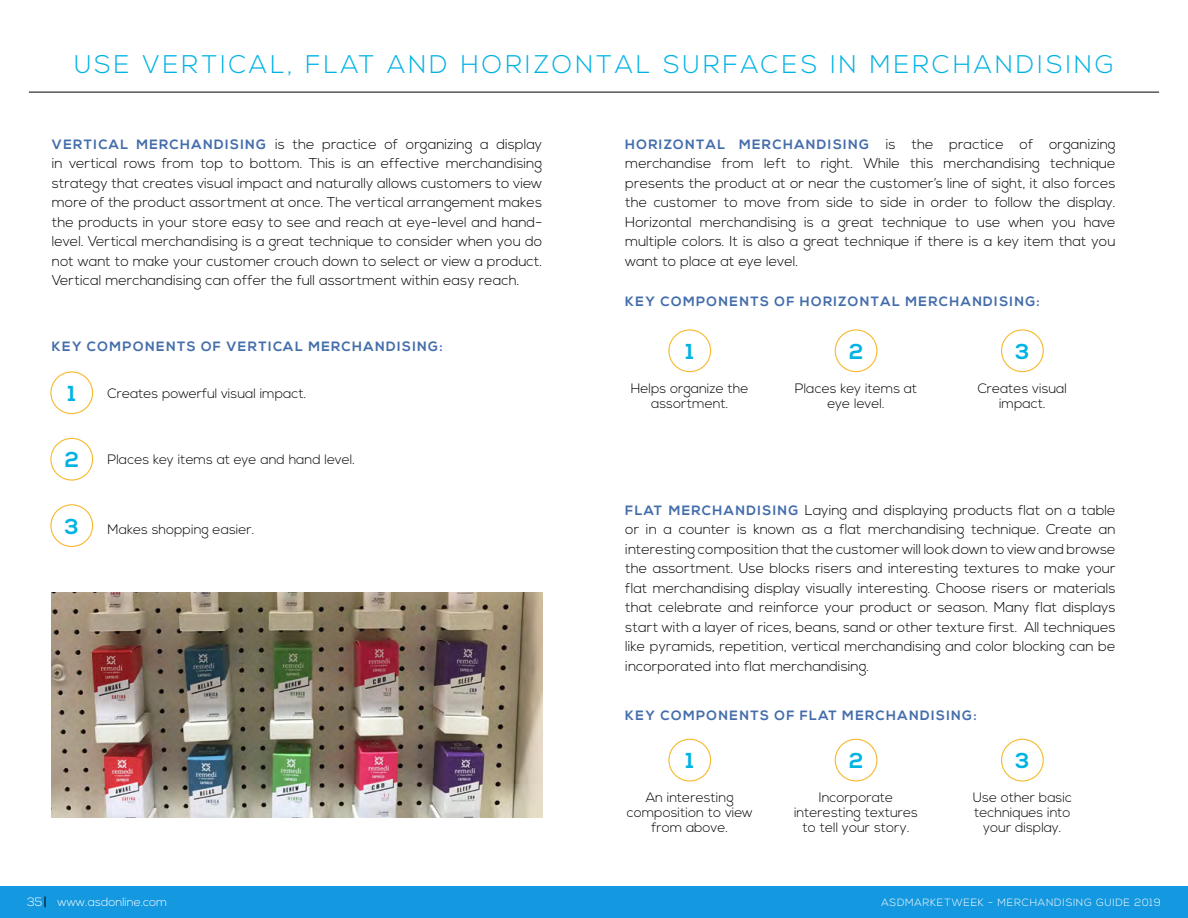
<style>
.page{position:relative;width:1188px;height:918px;background:#fff}
.page>*{position:absolute;margin:0;border:0;box-sizing:border-box;transform-origin:0 0}
.t1{font:300 25.5px "Nexa";letter-spacing:.12em;color:#00b3e3}
.t2{font:700 21.6px "Nexa";color:#00b3e3}
.t3{font:300 14.25px/19.5px "Nexa";color:#000;text-align:justify}
.t4{font:300 13.65px/14.7px "Nexa";color:#000;text-align:center}
.t5{font:700 13.5px "Nexa";letter-spacing:.1em;color:#446dab}
.t6{font:300 12px "Nexa";color:#fff}
.t7{font:300 10.5px "Nexa";letter-spacing:.07em;color:#fff}
.s1{font-weight:700;font-size:13.5px;color:#446dab}
</style>
<div class="page">
<div style="left:50px;top:371px;width:43px;height:43px;border:1px solid #f7b92f;border-radius:50%"></div>
<div style="left:50px;top:438px;width:43px;height:43px;border:1px solid #f7b92f;border-radius:50%"></div>
<div style="left:50px;top:504px;width:43px;height:43px;border:1px solid #f7b92f;border-radius:50%"></div>
<hr style="left:29px;top:92px;width:1130px;height:1px;background:#000">
<img style="left:52px;top:593px;width:490px;height:225px">
<div style="left:668px;top:329px;width:43px;height:43px;border:1px solid #f7b92f;border-radius:50%"></div>
<div style="left:835px;top:329px;width:42px;height:43px;border:1px solid #f7b92f;border-radius:50%"></div>
<div style="left:1001px;top:329px;width:43px;height:43px;border:1px solid #f7b92f;border-radius:50%"></div>
<div style="left:668px;top:739px;width:43px;height:43px;border:1px solid #f7b92f;border-radius:50%"></div>
<div style="left:835px;top:739px;width:42px;height:43px;border:1px solid #f7b92f;border-radius:50%"></div>
<div style="left:1001px;top:739px;width:43px;height:43px;border:1px solid #f7b92f;border-radius:50%"></div>
<div style="left:0;top:886px;width:1188px;height:32px;background:#1498df"></div>
<h1 class="t1" style="left:74px;top:50px;width:1041px">USE VERTICAL, FLAT AND HORIZONTAL SURFACES IN MERCHANDISING</h1>
<p class="t3" style="left:52px;top:135px;width:492px"><span class="s1">VERTICAL MERCHANDISING</span> is the practice of organizing a display in vertical rows from top to bottom. This is an effective merchandising strategy that creates visual impact and naturally allows customers to view more of the product assortment at once. The vertical arrangement makes the products in your store easy to see and reach at eye-level and hand&shy;level. Vertical merchandising is a great technique to consider when you do not want to make your customer crouch down to select or view a product.<br>Vertical merchandising can offer the full assortment within easy reach.</p>
<p class="t5" style="left:52px;top:338px;width:392px">KEY COMPONENTS OF VERTICAL MERCHANDISING:</p>
<h2 class="t2" style="left:68px;top:381px;width:9px">1</h2>
<p class="t4" style="left:108px;top:386px;width:200px">Creates powerful visual impact.</p>
<h2 class="t2" style="left:65px;top:447px;width:16px">2</h2>
<p class="t4" style="left:108px;top:453px;width:249px">Places key items at eye and hand level.</p>
<h2 class="t2" style="left:65px;top:514px;width:16px">3</h2>
<p class="t4" style="left:108px;top:522px;width:148px">Makes shopping easier.</p>
<p class="t3" style="left:625px;top:135px;width:492px"><span class="s1">HORIZONTAL MERCHANDISING</span> is the practice of organizing merchandise from left to right. While this merchandising technique presents the product at or near the customer’s line of sight, it also forces the customer to move from side to side in order to follow the display.<br>Horizontal merchandising is a great technique to use when you have multiple colors. It is also a great technique if there is a key item that you want to place at eye level.</p>
<p class="t5" style="left:625px;top:293px;width:416px">KEY COMPONENTS OF HORIZONTAL MERCHANDISING:</p>
<h2 class="t2" style="left:686px;top:339px;width:9px">1</h2>
<p class="t4" style="left:631px;top:381px;width:119px">Helps organize the assortment.</p>
<h2 class="t2" style="left:1015px;top:339px;width:16px">3</h2>
<p class="t4" style="left:978px;top:381px;width:91px">Creates visual impact.</p>
<h2 class="t2" style="left:849px;top:339px;width:16px">2</h2>
<p class="t4" style="left:795px;top:381px;width:124px">Places key items at eye level.</p>
<p class="t3" style="left:625px;top:501px;width:492px"><span class="s1">FLAT MERC HA ND I SING</span> Laying and displaying products flat on a table or in a counter is known as a flat merchandising technique. Create an interesting composition that the customer will look down to view and browse the assortment. Use blocks risers and interesting textures to make your flat merchandising display visually interesting. Choose risers or materials that celebrate and reinforce your product or season. Many flat displays start with a layer of rices, beans, sand or other texture first. All techniques like pyramids, repetition, vertical merchandising and color blocking can be incorporated into flat merchandising.</p>
<p class="t5" style="left:625px;top:707px;width:353px">KEY COMPONENTS OF FLAT MERCHANDISING:</p>
<h2 class="t2" style="left:686px;top:748px;width:9px">1</h2>
<p class="t4" style="left:627px;top:791px;width:127px">An interesting composition to view from above.</p>
<h2 class="t2" style="left:849px;top:748px;width:16px">2</h2>
<p class="t4" style="left:794px;top:791px;width:126px">Incorporate interesting textures to tell your story.</p>
<h2 class="t2" style="left:1015px;top:748px;width:16px">3</h2>
<p class="t4" style="left:973px;top:791px;width:100px">Use other basic techniques into your display.</p>
<p class="t6" style="left:27px;top:895px;width:17px">35</p>
<p class="t6" style="left:58px;top:895px;width:111px">www.asdonline.com</p>
<p class="t7" style="left:882px;top:897px;width:281px">ASDMARKETWEEK - MERCHANDISING GUIDE 2019</p>
</div>
